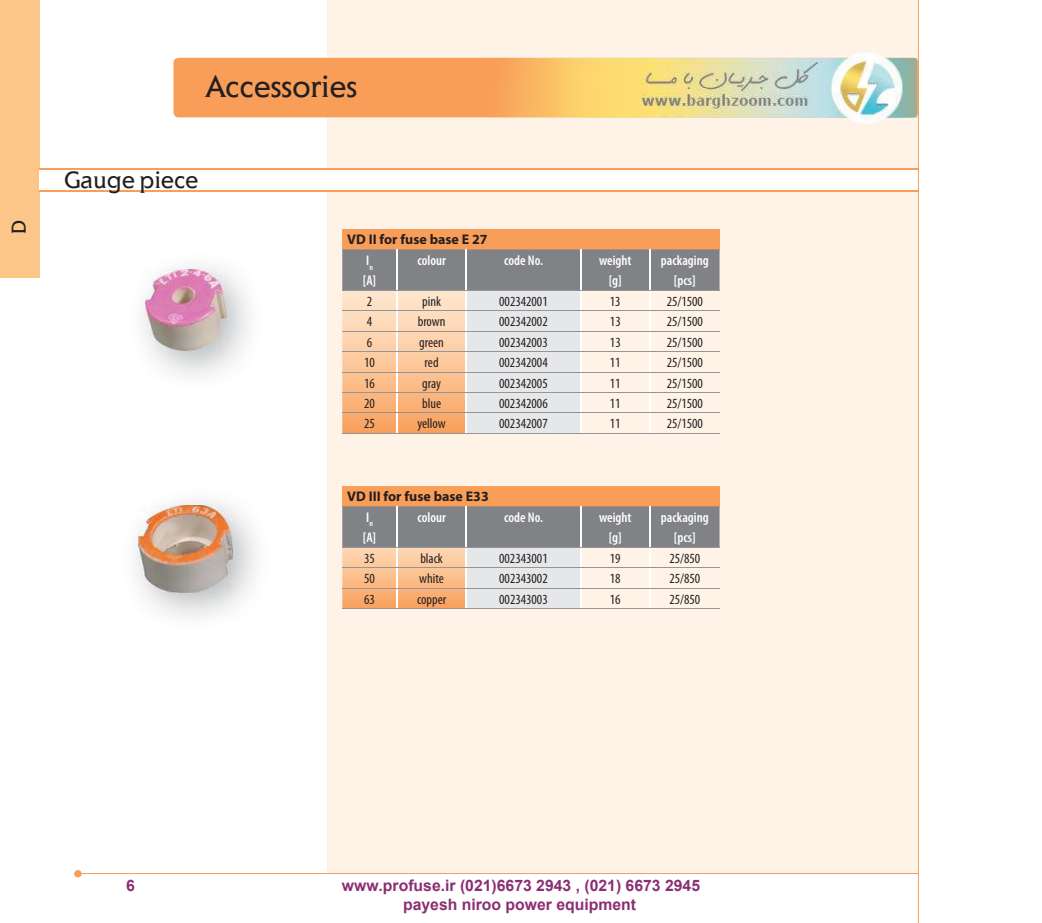
<style>
.page{position:relative;width:1042px;height:923px;background:#fff}
.page>*{position:absolute;margin:0;border:0;box-sizing:border-box;transform-origin:0 0}
.t1{font:31.5px "Elan Itc TEE";color:#231f20}
.t2{font:24.5px "Elan Itc TEE";color:#231f20}
.t3{font:21px "Elan SC Itc TEE";color:#231f20}
.t4{font:700 15.75px/18.9px "Arial";color:#8c2e73;text-align:center}
.t5{font:condensed 14px "Myriad Pro";color:#231f20}
.t6{font:600 condensed 14px "Myriad Pro";color:#fff}
.t7{font:700 14px/20.5px "Myriad Pro";color:#231f20}
.s1{font-weight:600;font-stretch:condensed;color:#fff}
</style>
<div class="page">
<img style="left:0;top:0;width:919px;height:922px">
<h3 class="t3" style="left:6px;top:233px;width:16px;rotate:-90deg">D</h3>
<h1 class="t1" style="left:205px;top:74px;width:154px">Accessories</h1>
<h2 class="t2" style="left:64px;top:170px;width:136px">Gauge piece</h2>
<p class="t7" style="left:366px;top:231px;width:123px;text-indent:-19px">VD II for fuse base E 27<br><span class="s1">I</span><sub>n</sub></p>
<p class="t6" style="left:417px;top:255px;width:30px">colour</p>
<p class="t6" style="left:504px;top:255px;width:41px">code No.</p>
<p class="t6" style="left:599px;top:255px;width:34px">weight</p>
<p class="t6" style="left:661px;top:255px;width:49px">packaging</p>
<p class="t6" style="left:363px;top:275px;width:15px">[A]</p>
<p class="t6" style="left:608px;top:275px;width:15px">[g]</p>
<p class="t6" style="left:673px;top:275px;width:23px">[pcs]</p>
<p class="t5" style="left:367px;top:296px;width:7px">2</p>
<p class="t5" style="left:422px;top:296px;width:20px">pink</p>
<p class="t5" style="left:499px;top:296px;width:50px">002342001</p>
<p class="t5" style="left:609px;top:296px;width:12px">13</p>
<p class="t5" style="left:666px;top:296px;width:38px">25/1500</p>
<p class="t5" style="left:367px;top:316px;width:7px">4</p>
<p class="t5" style="left:417px;top:316px;width:29px">brown</p>
<p class="t5" style="left:499px;top:316px;width:50px">002342002</p>
<p class="t5" style="left:610px;top:316px;width:12px">13</p>
<p class="t5" style="left:666px;top:316px;width:38px">25/1500</p>
<p class="t5" style="left:367px;top:336px;width:7px">6</p>
<p class="t5" style="left:419px;top:336px;width:26px">green</p>
<p class="t5" style="left:499px;top:336px;width:50px">002342003</p>
<p class="t5" style="left:610px;top:336px;width:12px">13</p>
<p class="t5" style="left:666px;top:336px;width:38px">25/1500</p>
<p class="t5" style="left:364px;top:357px;width:12px">10</p>
<p class="t5" style="left:424px;top:357px;width:15px">red</p>
<p class="t5" style="left:499px;top:357px;width:50px">002342004</p>
<p class="t5" style="left:609px;top:357px;width:12px">11</p>
<p class="t5" style="left:666px;top:357px;width:38px">25/1500</p>
<p class="t5" style="left:364px;top:377px;width:12px">16</p>
<p class="t5" style="left:422px;top:377px;width:20px">gray</p>
<p class="t5" style="left:499px;top:377px;width:50px">002342005</p>
<p class="t5" style="left:609px;top:377px;width:12px">11</p>
<p class="t5" style="left:666px;top:377px;width:38px">25/1500</p>
<p class="t5" style="left:364px;top:398px;width:12px">20</p>
<p class="t5" style="left:422px;top:398px;width:20px">blue</p>
<p class="t5" style="left:499px;top:398px;width:50px">002342006</p>
<p class="t5" style="left:609px;top:398px;width:12px">11</p>
<p class="t5" style="left:666px;top:398px;width:38px">25/1500</p>
<p class="t5" style="left:364px;top:418px;width:12px">25</p>
<p class="t5" style="left:417px;top:418px;width:30px">yellow</p>
<p class="t5" style="left:499px;top:418px;width:50px">002342007</p>
<p class="t5" style="left:609px;top:418px;width:12px">11</p>
<p class="t5" style="left:666px;top:418px;width:38px">25/1500</p>
<p class="t7" style="left:366px;top:487px;width:124px;text-indent:-19px">VD III for fuse base E33<br><span class="s1">I</span><sub>n</sub></p>
<p class="t6" style="left:417px;top:511px;width:30px">colour</p>
<p class="t6" style="left:504px;top:511px;width:41px">code No.</p>
<p class="t6" style="left:599px;top:511px;width:34px">weight</p>
<p class="t6" style="left:661px;top:511px;width:49px">packaging</p>
<p class="t6" style="left:363px;top:532px;width:15px">[A]</p>
<p class="t6" style="left:608px;top:532px;width:15px">[g]</p>
<p class="t6" style="left:673px;top:532px;width:23px">[pcs]</p>
<p class="t5" style="left:364px;top:552px;width:12px">35</p>
<p class="t5" style="left:420px;top:552px;width:24px">black</p>
<p class="t5" style="left:499px;top:552px;width:50px">002343001</p>
<p class="t5" style="left:609px;top:552px;width:12px">19</p>
<p class="t5" style="left:669px;top:552px;width:32px">25/850</p>
<p class="t5" style="left:364px;top:573px;width:12px">50</p>
<p class="t5" style="left:419px;top:573px;width:26px">white</p>
<p class="t5" style="left:499px;top:573px;width:50px">002343002</p>
<p class="t5" style="left:609px;top:573px;width:12px">18</p>
<p class="t5" style="left:669px;top:573px;width:32px">25/850</p>
<p class="t5" style="left:364px;top:593px;width:12px">63</p>
<p class="t5" style="left:417px;top:593px;width:31px">copper</p>
<p class="t5" style="left:499px;top:593px;width:50px">002343003</p>
<p class="t5" style="left:609px;top:593px;width:12px">16</p>
<p class="t5" style="left:669px;top:593px;width:32px">25/850</p>
<p class="t4" style="left:126px;top:876px;width:10px">6</p>
<p class="t4" style="left:342px;top:876px;width:360px">www.profuse.ir (021)6673 2943 , (021) 6673 2945 payesh niroo power equipment</p>
</div>
